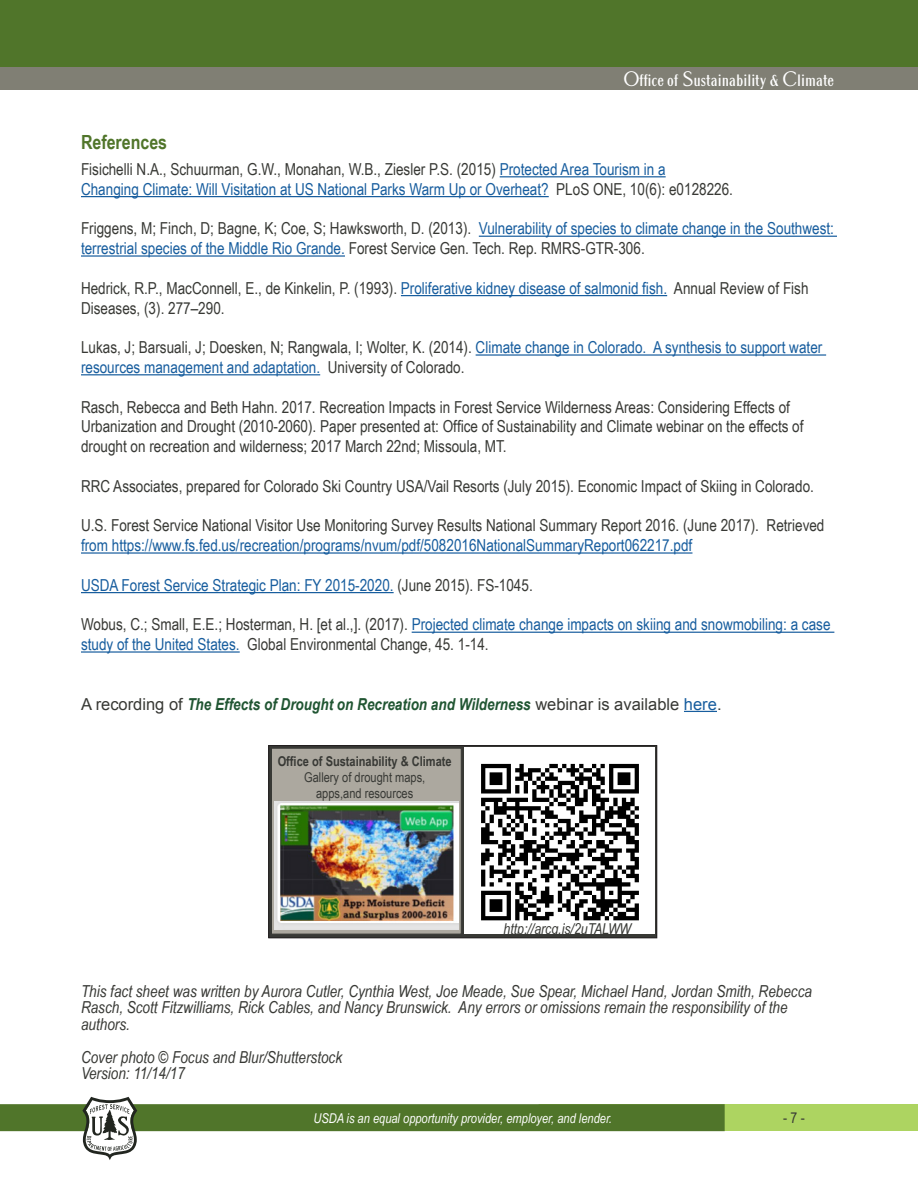
<style>
.page{position:relative;width:918px;height:1188px;background:#fff}
.page>*{position:absolute;margin:0;border:0;box-sizing:border-box;transform-origin:0 0}
.Heading_1{font:700 19.5px "Arial Narrow";color:#50752a}
.Body{font:16.5px/19.8px "Arial Narrow";color:#383935}
.Body-2{font:16.5px/19.8px "Arial Narrow";color:#175d9e}
.t1{font:italic 16.5px/16.5px "Arial Narrow";color:#383935}
.Body-3{font:italic 700 16.5px "Arial Narrow";color:#205532}
.t2{font:15.6px "Altrincham Con";color:#fff}
.t3{font:italic 15px "Arial Narrow";color:#383935}
.t4{font:15px "Arial Narrow";color:#383935}
.t5{font:italic 13.5px "Arial Narrow";color:#fff}
.Body-4{font:13.5px "Arial Narrow";color:#383935}
.Body-5{font:700 13.5px "Arial Narrow";color:#383935}
.s1{font-family:"Altrincham";font-size:20.4px}
.s2{color:#175d9e}
.s3{color:#383935}
.s4{font-family:"Arial";font-weight:400;font-style:normal;color:#383935}
.s5{font-family:"Arial";font-weight:400;font-style:normal;color:#175d9e}
</style>
<div class="page">
<div style="left:0;top:0;width:918px;height:68px;background:#50752a"></div>
<div style="left:0;top:67px;width:918px;height:23px;background:#807f74"></div>
<div style="left:539px;top:1104px;width:379px;height:27px;background:#add461"></div>
<div style="left:0;top:1104px;width:725px;height:27px;background:#50752a"></div>
<svg style="left:82px;top:1097px;width:55px;height:63px"></svg>
<hr style="left:500px;top:176px;width:166px;height:1px;background:#175d9e">
<hr style="left:81px;top:196px;width:468px;height:1px;background:#175d9e">
<hr style="left:479px;top:236px;width:358px;height:1px;background:#175d9e">
<hr style="left:81px;top:255px;width:264px;height:2px;background:#175d9e">
<hr style="left:401px;top:295px;width:266px;height:1px;background:#175d9e">
<hr style="left:476px;top:354px;width:350px;height:2px;background:#175d9e">
<hr style="left:81px;top:374px;width:239px;height:1px;background:#175d9e">
<hr style="left:81px;top:552px;width:611px;height:2px;background:#175d9e">
<hr style="left:81px;top:592px;width:313px;height:1px;background:#175d9e">
<hr style="left:412px;top:632px;width:422px;height:1px;background:#175d9e">
<hr style="left:81px;top:651px;width:159px;height:2px;background:#175d9e">
<hr style="left:684px;top:711px;width:33px;height:1px;background:#175d9e">
<div style="left:269px;top:746px;width:388px;height:192px;background:linear-gradient(to right,#3d3e3a,#373834)"></div>
<div style="left:268px;top:745px;width:389px;height:193px;border:1px solid #231f20"></div>
<div style="left:271px;top:748px;width:191px;height:186px;background:#aca89f;border:1px solid #383935"></div>
<img style="left:274px;top:802px;width:184px;height:128px">
<img style="left:465px;top:748px;width:189px;height:186px">
<p class="t2" style="left:623px;top:71px;width:212px"><span class="s1">O</span>ffice of <span class="s1">S</span>ustainability &amp; <span class="s1">C</span>limate</p>
<h1 class="Heading_1" style="left:81px;top:128px;width:88px">References</h1>
<p class="Body" style="left:81px;top:159px;width:586px">Fisichelli N.A., Schuurman, G.W., Monahan, W.B., Ziesler P.S. (2015) <span class="s2">Protected Area Tourism in a</span></p>
<p class="Body-2" style="left:81px;top:179px;width:654px">Changing Climate: Will Visitation at US National Parks Warm Up or Overheat? <span class="s3">PLoS ONE, 10(6): e0128226.</span></p>
<p class="Body" style="left:81px;top:218px;width:755px">Friggens, M; Finch, D; Bagne, K; Coe, S; Hawksworth, D. (2013). <span class="s2">Vulnerability of species to climate change in the Southwest: terrestrial species of the Middle Rio Grande.</span> Forest Service Gen. Tech. Rep. RMRS-GTR-306.</p>
<p class="Body" style="left:81px;top:278px;width:729px">Hedrick, R.P., MacConnell, E., de Kinkelin, P. (1993). <span class="s2">Proliferative kidney disease of salmonid fish.</span> Annual Review of Fish<br>Diseases, (3). 277–290.</p>
<p class="Body-2" style="left:81px;top:337px;width:743px"><span class="s3">Lukas, J; Barsuali, J; Doesken, N; Rangwala, I; Wolter, K. (2014).</span> Climate change in Colorado. A synthesis to support water resources management and adaptation. <span class="s3">University of Colorado.</span></p>
<p class="Body" style="left:81px;top:396px;width:724px">Rasch, Rebecca and Beth Hahn. 2017. Recreation Impacts in Forest Service Wilderness Areas: Considering Effects of<br>Urbanization and Drought (2010-2060). Paper presented at: Office of Sustainability and Climate webinar on the effects of drought on recreation and wilderness; 2017 March 22nd; Missoula, MT.</p>
<p class="Body" style="left:81px;top:476px;width:734px">RRC Associates, prepared for Colorado Ski Country USA/Vail Resorts (July 2015). Economic Impact of Skiing in Colorado.</p>
<p class="Body" style="left:81px;top:515px;width:745px">U.S. Forest Service National Visitor Use Monitoring Survey Results National Summary Report 2016. (June 2017). Retrieved <span class="s2">from https://www.fs.fed.us/recreation/programs/nvum/pdf/5082016NationalSummaryReport062217.pdf</span></p>
<p class="Body-2" style="left:81px;top:575px;width:453px">USDA Forest Service Strategic Plan: FY 2015-2020. <span class="s3">(June 2015). FS-1045.</span></p>
<p class="Body" style="left:81px;top:614px;width:751px">Wobus, C.; Small, E.E.; Hosterman, H. [et al.,]. (2017). <span class="s2">Projected climate change impacts on skiing and snowmobiling: a case study of the United States.</span> Global Environmental Change, 45. 1-14.</p>
<p class="Body-3" style="left:81px;top:691px;width:642px"><span class="s4">A recording of</span> The Effects of Drought on Recreation and Wilderness <span class="s4">webinar is available</span> <span class="s5">here</span><span class="s4">.</span></p>
<p class="Body-5" style="left:278px;top:751px;width:176px">Office of Sustainability &amp; Climate</p>
<p class="Body-4" style="left:304px;top:767px;width:123px">Gallery of drought maps,</p>
<p class="Body-4" style="left:316px;top:783px;width:99px">apps,and resources</p>
<p class="t3" style="left:504px;top:918px;width:129px">http://arcg.is/2uTALWW</p>
<p class="t1" style="left:81px;top:982px;width:732px">This fact sheet was written by Aurora Cutler, Cynthia West, Joe Meade, Sue Spear, Michael Hand, Jordan Smith, Rebecca<br>Rasch, Scott Fitzwilliams, Rick Cables, and Nancy Brunswick. Any errors or omissions remain the responsibility of the authors.</p>
<p class="t1" style="left:81px;top:1048px;width:263px">Cover photo © Focus and Blur/Shutterstock<br>Version: 11/14/17</p>
<p class="t5" style="left:314px;top:1109px;width:300px">USDA is an equal opportunity provider, employer, and lender.</p>
<p class="t4" style="left:783px;top:1106px;width:23px">- 7 -</p>
</div>
